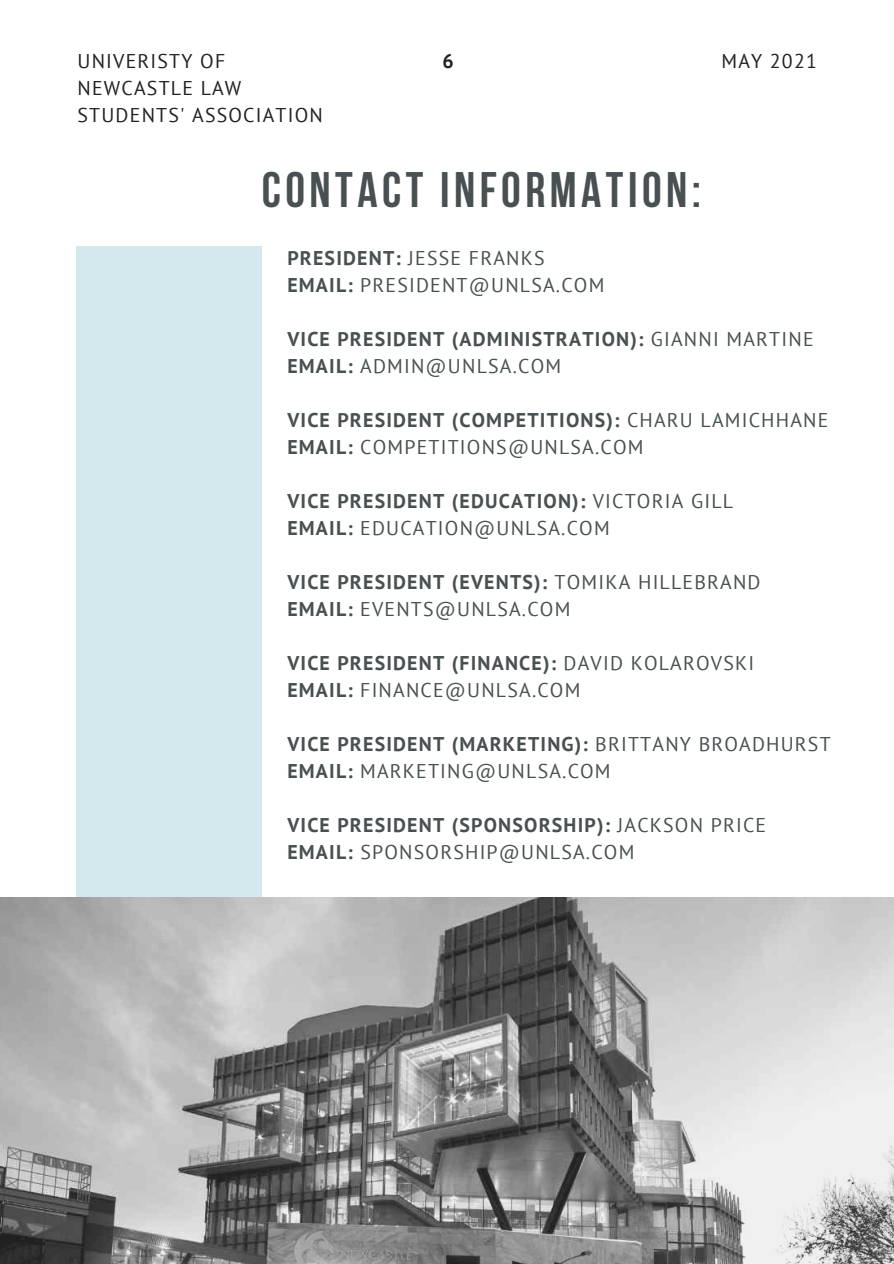
<style>
.page{position:relative;width:894px;height:1264px;background:#fff}
.page>*{position:absolute;margin:0;border:0;box-sizing:border-box;transform-origin:0 0}
.t1{font:700 49.65px "Bebas Neue";letter-spacing:.09em;color:#495052}
.t2{font:700 19.8px "PT Sans";letter-spacing:.06em;color:#495052}
.t3{font:19.8px "PT Sans";letter-spacing:.06em;color:#495052}
.t4{font:19.8px/27px "PT Sans";letter-spacing:.06em;color:#222}
.t5{font:700 19.8px "PT Sans";color:#222}
.s1{font-weight:700}
.s2{font-weight:400}
</style>
<div class="page">
<div style="left:77px;top:246px;width:184px;height:972px;background:#d3e9ee"></div>
<img style="left:0;top:897px;width:893px;height:366px">
<p class="t5" style="left:442px;top:48px;width:13px">6</p>
<p class="t4" style="left:77px;top:47px;width:149px">UNIVERISTY OF</p>
<p class="t4" style="left:721px;top:47px;width:97px">MAY 2021</p>
<p class="t4" style="left:77px;top:74px;width:247px">NEWCASTLE LAW<br>STUDENTS' ASSOCIATION</p>
<p class="t1" style="left:261px;top:169px;width:441px">CONTACT INFORMATION:</p>
<p class="t3" style="left:287px;top:244px;width:259px"><span class="s1">PRESIDENT:</span> JESSE FRANKS</p>
<p class="t3" style="left:287px;top:271px;width:318px"><span class="s1">EMAIL:</span> PRESIDENT@UNLSA.COM</p>
<p class="t2" style="left:287px;top:325px;width:527px">VICE PRESIDENT (ADMINISTRATION): <span class="s2">GIANNI MARTINE</span></p>
<p class="t3" style="left:287px;top:352px;width:275px"><span class="s1">EMAIL:</span> ADMIN@UNLSA.COM</p>
<p class="t2" style="left:287px;top:406px;width:542px">VICE PRESIDENT (COMPETITIONS): <span class="s2">CHARU LAMICHHANE</span></p>
<p class="t3" style="left:287px;top:433px;width:357px"><span class="s1">EMAIL:</span> COMPETITIONS@UNLSA.COM</p>
<p class="t2" style="left:287px;top:488px;width:447px">VICE PRESIDENT (EDUCATION): <span class="s2">VICTORIA GILL</span></p>
<p class="t3" style="left:287px;top:515px;width:324px"><span class="s1">EMAIL:</span> EDUCATION@UNLSA.COM</p>
<p class="t2" style="left:287px;top:569px;width:474px">VICE PRESIDENT (EVENTS): <span class="s2">TOMIKA HILLEBRAND</span></p>
<p class="t3" style="left:287px;top:596px;width:284px"><span class="s1">EMAIL:</span> EVENTS@UNLSA.COM</p>
<p class="t2" style="left:287px;top:650px;width:468px">VICE PRESIDENT (FINANCE): <span class="s2">DAVID KOLAROVSKI</span></p>
<p class="t3" style="left:287px;top:677px;width:294px"><span class="s1">EMAIL:</span> FINANCE@UNLSA.COM</p>
<p class="t2" style="left:287px;top:731px;width:544px">VICE PRESIDENT (MARKETING): <span class="s2">BRITTANY BROADHURST</span></p>
<p class="t3" style="left:287px;top:758px;width:325px"><span class="s1">EMAIL:</span> MARKETING@UNLSA.COM</p>
<p class="t2" style="left:287px;top:812px;width:480px">VICE PRESIDENT (SPONSORSHIP): <span class="s2">JACKSON PRICE</span></p>
<p class="t3" style="left:287px;top:839px;width:348px"><span class="s1">EMAIL:</span> SPONSORSHIP@UNLSA.COM</p>
</div>
